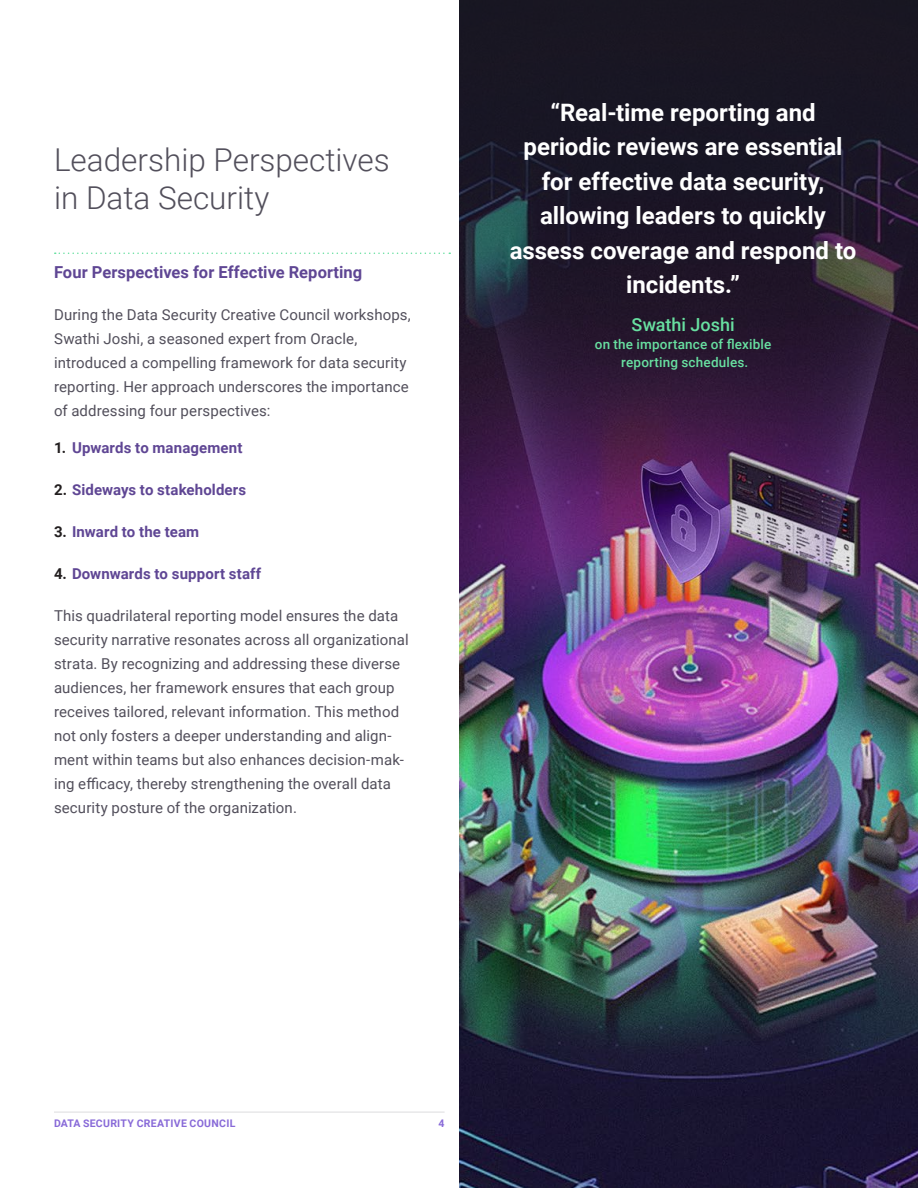
<style>
.page{position:relative;width:918px;height:1188px;background:#fff}
.page>*{position:absolute;margin:0;border:0;box-sizing:border-box;transform-origin:0 0}
.HEADLINE-3{font:300 31.5px/37.8px "Roboto";color:#524f5b}
.t1{font:700 24px/34.5px "Roboto";color:#fff;text-align:center}
.Quote-Author{font:500 18px "Roboto";color:#68e0a1}
.Subhead_-_Left{font:700 16.5px "Roboto";letter-spacing:.005em;color:#5f4694}
.Body_Copy{font:15px/24px "Roboto";letter-spacing:.005em;color:#524f5b}
.t2{font:700 15px "Roboto";letter-spacing:.01em;color:#5f4694}
.Quote-Author-Subject{font:500 13.5px/18px "Roboto";letter-spacing:.015em;color:#68e0a1;text-align:center}
.t3{font:700 10.5px "Roboto";letter-spacing:.025em;color:#886ad8}
.s1{color:#231f20}
</style>
<div class="page">
<svg style="left:55px;top:253px;width:395px;height:1px"></svg>
<img style="left:459px;top:0;width:459px;height:1188px">
<hr style="left:54px;top:1112px;width:391px;height:1px;background:#dcdcde">
<p class="HEADLINE-3" style="left:54px;top:140px;width:337px">Leadership Perspectives in Data Security</p>
<p class="Subhead_-_Left" style="left:54px;top:261px;width:310px">Four Perspectives for Effective Reporting</p>
<p class="Body_Copy" style="left:54px;top:302px;width:358px">During the Data Security Creative Council workshops, Swathi Joshi, a seasoned expert from Oracle, introduced a compelling framework for data security reporting. Her approach underscores the importance of addressing four perspectives:</p>
<p class="t2" style="left:54px;top:438px;width:190px"><span class="s1">1.</span> Upwards to management</p>
<p class="t2" style="left:54px;top:480px;width:194px"><span class="s1">2.</span> Sideways to stakeholders</p>
<p class="t2" style="left:54px;top:522px;width:147px"><span class="s1">3.</span> Inward to the team</p>
<p class="t2" style="left:54px;top:564px;width:209px"><span class="s1">4.</span> Downwards to support staff</p>
<p class="Body_Copy" style="left:54px;top:604px;width:356px">This quadrilateral reporting model ensures the data security narrative resonates across all organizational strata. By recognizing and addressing these diverse audiences, her framework ensures that each group receives tailored, relevant information. This method not only fosters a deeper understanding and align&shy;ment within teams but also enhances decision-mak&shy;ing efficacy, thereby strengthening the overall data security posture of the organization.</p>
<p class="t1" style="left:510px;top:94px;width:348px">“Real-time reporting and periodic reviews are essential for effective data security, allowing leaders to quickly assess coverage and respond to incidents.”</p>
<p class="Quote-Author" style="left:632px;top:312px;width:105px">Swathi Joshi</p>
<p class="Quote-Author-Subject" style="left:595px;top:334px;width:178px">on the importance of flexible reporting schedules.</p>
<p class="t3" style="left:54px;top:1116px;width:183px">DATA SECURITY CREATIVE COUNCIL</p>
<p class="t3" style="left:439px;top:1116px;width:8px">4</p>
</div>
